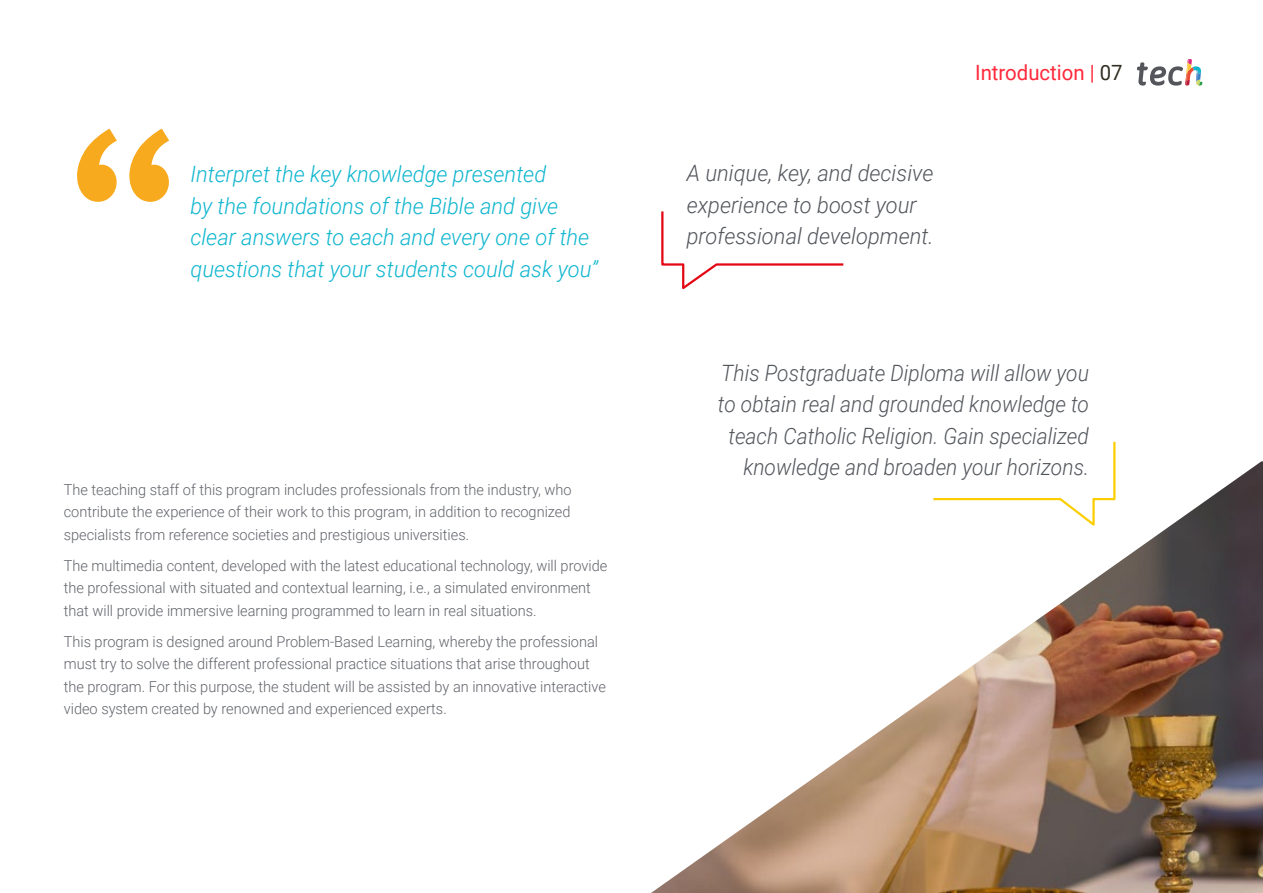
<style>
.page{position:relative;width:1263px;height:893px;background:#fff}
.page>*{position:absolute;margin:0;border:0;box-sizing:border-box;transform-origin:0 0}
.t1{font:italic 300 22.5px/31.5px "Roboto";color:#52555b;text-align:right;scale:.93 1}
.t2{font:italic 300 22.5px/31.5px "Roboto";color:#0fb6cf}
.t3{font:italic 300 22.5px/31.5px "Roboto";color:#52555b}
.t4{font:21px "Roboto";color:#ff293a}
.t5{font:300 15px/22.5px "Roboto";color:#61646a}
.s1{color:#312e20}
</style>
<div class="page">
<svg style="left:77px;top:129px;width:92px;height:73px"></svg>
<img style="left:651px;top:461px;width:612px;height:432px">
<svg style="left:1137px;top:59px;width:65px;height:27px"></svg>
<svg style="left:931px;top:441px;width:186px;height:88px"></svg>
<svg style="left:661px;top:211px;width:183px;height:79px"></svg>
<h1 class="t2" style="left:190px;top:158px;width:409px">Interpret the key knowledge presented<br>by the foundations of the Bible and give clear answers to each and every one of the questions that your students could ask you”</h1>
<p class="t5" style="left:64px;top:478px;width:509px;text-align:justify">The teaching staff of this program includes professionals from the industry, who contribute the experience of their work to this program, in addition to recognized specialists from reference societies and prestigious universities.</p>
<p class="t5" style="left:64px;top:554px;width:545px">The multimedia content, developed with the latest educational technology, will provide the professional with situated and contextual learning, i.e., a simulated environment that will provide immersive learning programmed to learn in real situations.</p>
<p class="t5" style="left:64px;top:630px;width:544px">This program is designed around Problem-Based Learning, whereby the professional must try to solve the different professional practice situations that arise throughout the program. For this purpose, the student will be assisted by an innovative interactive video system created by renowned and experienced experts.</p>
<h1 class="t3" style="left:687px;top:157px;width:248px">A unique, key, and decisive experience to boost your professional development.</h1>
<h2 class="t4" style="left:975px;top:57px;width:149px">Introduction | <span class="s1">07</span></h2>
<h1 class="t1" style="left:718px;top:356px;width:400px">This Postgraduate Diploma will allow you to obtain real and grounded knowledge to teach Catholic Religion. Gain specialized knowledge and broaden your horizons.</h1>
</div>
